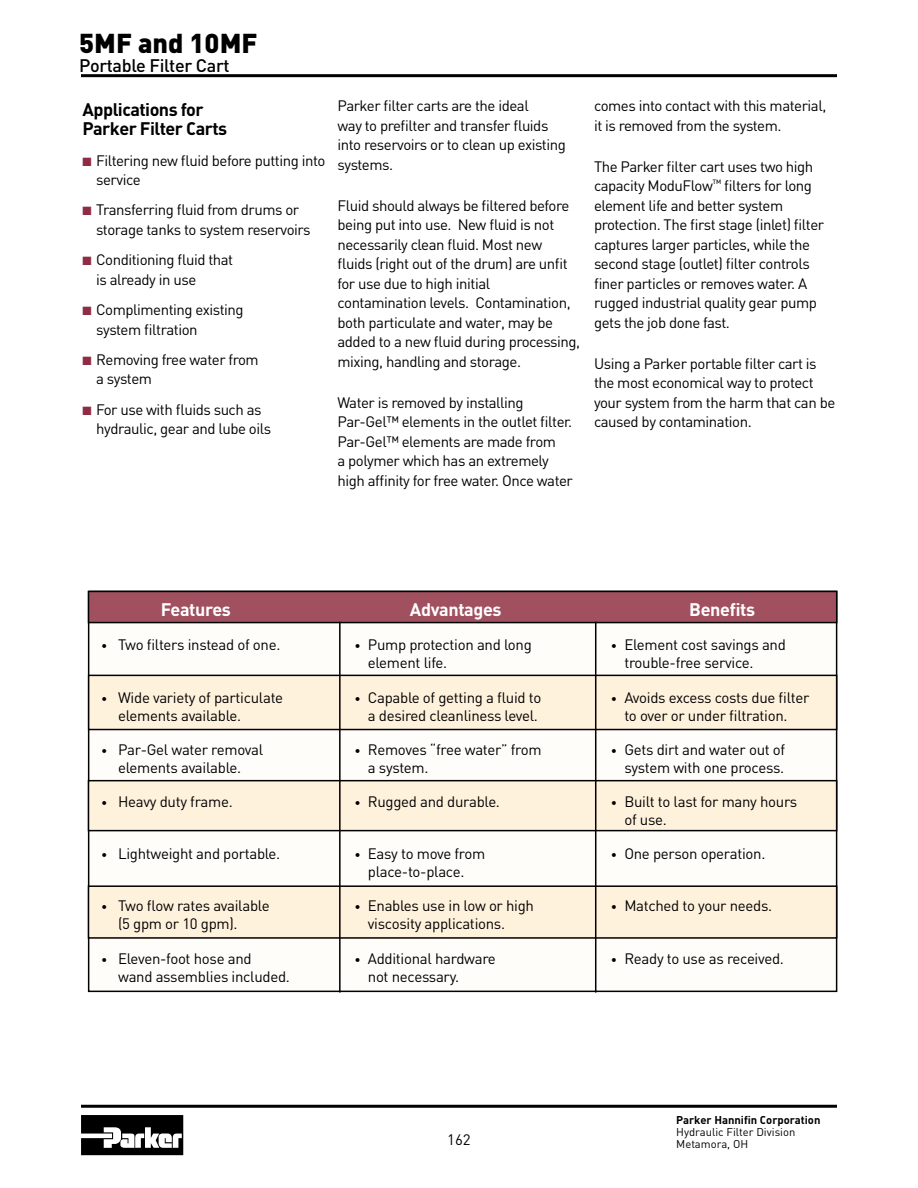
<style>
.page{position:relative;width:918px;height:1188px;background:#fff}
.page>*{position:absolute;margin:0;border:0;box-sizing:border-box;transform-origin:0 0}
.t1{font:900 27px "DIN";color:#000}
.t2{font:700 18px/19.5px "DIN";letter-spacing:-.03em;color:#000}
.t3{font:700 18px "DIN";letter-spacing:-.02em;color:#fff}
.t4{font:500 18px "DIN";letter-spacing:-.02em;color:#000}
.t5{font:15px/19.5px "DIN";letter-spacing:-.03em;color:#000}
.t6{font:11.25px "DIN";color:#000}
.t7{font:700 11.25px "DIN";color:#000}
.s1{color:#8d2c44}
.s2{font-size:12px}
</style>
<div class="page">
<hr style="left:81px;top:74px;width:756px;height:3px;background:#000">
<hr style="left:81px;top:1105px;width:756px;height:3px;background:#000">
<svg style="left:81px;top:1115px;width:102px;height:40px"></svg>
<div style="left:89px;top:591px;width:748px;height:400px;background:#fffdfa"></div>
<div style="left:88px;top:886px;width:749px;height:52px;background:#fff2dd"></div>
<div style="left:88px;top:885px;width:749px;height:54px;border:2px solid #000"></div>
<div style="left:88px;top:781px;width:749px;height:50px;background:#fff2dd"></div>
<div style="left:88px;top:780px;width:749px;height:51px;border:2px solid #000"></div>
<div style="left:89px;top:675px;width:748px;height:55px;background:#fff2dd"></div>
<div style="left:88px;top:675px;width:749px;height:55px;border:2px solid #000"></div>
<div style="left:88px;top:591px;width:749px;height:32px;background:#a1505f"></div>
<div style="left:88px;top:591px;width:749px;height:32px;border:2px solid #000"></div>
<hr style="left:339px;top:622px;width:2px;height:371px;background:#000">
<hr style="left:595px;top:622px;width:1px;height:371px;background:#000">
<h1 class="t1" style="left:79px;top:25px;width:180px">5MF and 10MF</h1>
<p class="t4" style="left:79px;top:54px;width:152px">Portable Filter Cart</p>
<p class="t2" style="left:83px;top:99px;width:146px">Applications for<br>Parker Filter Carts</p>
<p class="t5" style="left:96px;top:150px;width:231px;text-indent:-14px"><span class="s1">■</span> Filtering new fluid before putting into service</p>
<p class="t5" style="left:96px;top:200px;width:216px;text-indent:-14px"><span class="s1">■</span> Transferring fluid from drums or storage tanks to system reservoirs</p>
<p class="t5" style="left:96px;top:250px;width:139px;text-indent:-14px"><span class="s1">■</span> Conditioning fluid that is already in use</p>
<p class="t5" style="left:96px;top:300px;width:149px;text-indent:-14px"><span class="s1">■</span> Complimenting existing system filtration</p>
<p class="t5" style="left:96px;top:349px;width:164px;text-indent:-14px"><span class="s1">■</span> Removing free water from a system</p>
<p class="t5" style="left:96px;top:399px;width:177px;text-indent:-14px"><span class="s1">■</span> For use with fluids such as hydraulic, gear and lube oils</p>
<p class="t5" style="left:338px;top:96px;width:230px">Parker filter carts are the ideal<br>way to prefilter and transfer fluids into reservoirs or to clean up existing systems.</p>
<p class="t5" style="left:338px;top:195px;width:244px">Fluid should always be filtered before being put into use. New fluid is not necessarily clean fluid. Most new fluids (right out of the drum) are unfit for use due to high initial contamination levels. Contamination, both particulate and water, may be added to a new fluid during processing, mixing, handling and storage.</p>
<p class="t5" style="left:338px;top:392px;width:237px">Water is removed by installing Par-Gel™ elements in the outlet filter.<br>Par-Gel™ elements are made from<br>a polymer which has an extremely high affinity for free water. Once water</p>
<p class="t5" style="left:594px;top:96px;width:234px">comes into contact with this material, it is removed from the system.</p>
<p class="t5" style="left:594px;top:156px;width:232px">The Parker filter cart uses two high capacity ModuFlow<sup>™</sup> filters for long element life and better system protection. The first stage (inlet) filter captures larger particles, while the second stage (outlet) filter controls finer particles or removes water. A rugged industrial quality gear pump gets the job done fast.</p>
<p class="t5" style="left:594px;top:353px;width:243px">Using a Parker portable filter cart is the most economical way to protect your system from the harm that can be caused by contamination.</p>
<p class="t3" style="left:161px;top:598px;width:72px">Features</p>
<p class="t3" style="left:410px;top:598px;width:93px">Advantages</p>
<p class="t3" style="left:689px;top:598px;width:67px">Benefits</p>
<p class="t5" style="left:101px;top:635px;width:181px"><span class="s2">•</span> Two filters instead of one.</p>
<p class="t5" style="left:354px;top:635px;width:179px"><span class="s2">•</span> Pump protection and long</p>
<p class="t5" style="left:611px;top:635px;width:177px"><span class="s2">•</span> Element cost savings and</p>
<p class="t5" style="left:368px;top:653px;width:81px">element life.</p>
<p class="t5" style="left:624px;top:653px;width:131px">trouble-free service.</p>
<p class="t5" style="left:101px;top:687px;width:183px"><span class="s2">•</span> Wide variety of particulate</p>
<p class="t5" style="left:354px;top:687px;width:189px"><span class="s2">•</span> Capable of getting a fluid to</p>
<p class="t5" style="left:611px;top:687px;width:200px"><span class="s2">•</span> Avoids excess costs due filter</p>
<p class="t5" style="left:118px;top:705px;width:125px">elements available.</p>
<p class="t5" style="left:368px;top:705px;width:172px">a desired cleanliness level.</p>
<p class="t5" style="left:624px;top:705px;width:165px">to over or under filtration.</p>
<p class="t5" style="left:101px;top:739px;width:163px"><span class="s2">•</span> Par-Gel water removal</p>
<p class="t5" style="left:354px;top:739px;width:189px"><span class="s2">•</span> Removes “free water” from</p>
<p class="t5" style="left:611px;top:739px;width:176px"><span class="s2">•</span> Gets dirt and water out of</p>
<p class="t5" style="left:118px;top:757px;width:125px">elements available.</p>
<p class="t5" style="left:368px;top:757px;width:62px">a system.</p>
<p class="t5" style="left:624px;top:757px;width:161px">system with one process.</p>
<p class="t5" style="left:101px;top:792px;width:133px"><span class="s2">•</span> Heavy duty frame.</p>
<p class="t5" style="left:354px;top:792px;width:147px"><span class="s2">•</span> Rugged and durable.</p>
<p class="t5" style="left:624px;top:792px;width:174px;line-height:18px;text-indent:-14px"><span class="s2">•</span> Built to last for many hours of use.</p>
<p class="t5" style="left:101px;top:844px;width:181px"><span class="s2">•</span> Lightweight and portable.</p>
<p class="t5" style="left:354px;top:844px;width:132px"><span class="s2">•</span> Easy to move from</p>
<p class="t5" style="left:611px;top:844px;width:156px"><span class="s2">•</span> One person operation.</p>
<p class="t5" style="left:368px;top:862px;width:98px">place-to-place.</p>
<p class="t5" style="left:101px;top:896px;width:170px"><span class="s2">•</span> Two flow rates available</p>
<p class="t5" style="left:354px;top:896px;width:181px"><span class="s2">•</span> Enables use in low or high</p>
<p class="t5" style="left:611px;top:896px;width:163px"><span class="s2">•</span> Matched to your needs.</p>
<p class="t5" style="left:118px;top:914px;width:121px">(5 gpm or 10 gpm).</p>
<p class="t5" style="left:368px;top:914px;width:139px">viscosity applications.</p>
<p class="t5" style="left:101px;top:948px;width:152px"><span class="s2">•</span> Eleven-foot hose and</p>
<p class="t5" style="left:354px;top:948px;width:143px"><span class="s2">•</span> Additional hardware</p>
<p class="t5" style="left:611px;top:948px;width:175px"><span class="s2">•</span> Ready to use as received.</p>
<p class="t5" style="left:118px;top:966px;width:173px">wand assemblies included.</p>
<p class="t5" style="left:368px;top:966px;width:93px">not necessary.</p>
<p class="t5" style="left:447px;top:1129px;width:25px">162</p>
<p class="t7" style="left:676px;top:1113px;width:146px">Parker Hannifin Corporation</p>
<p class="t6" style="left:676px;top:1125px;width:121px">Hydraulic Filter Division</p>
<p class="t6" style="left:676px;top:1137px;width:74px">Metamora, OH</p>
</div>
